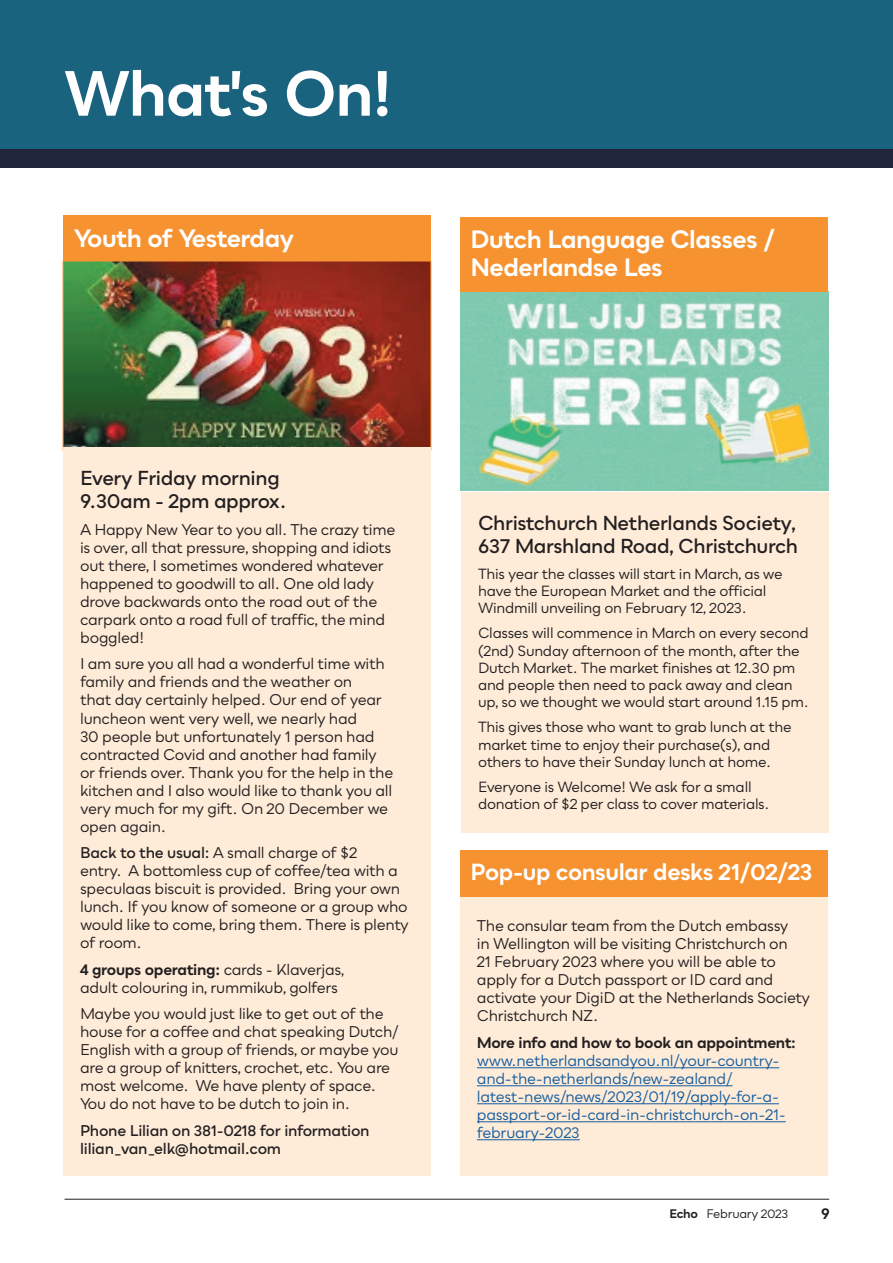
<style>
.page{position:relative;width:893px;height:1263px;background:#fff}
.page>*{position:absolute;margin:0;border:0;box-sizing:border-box;transform-origin:0 0}
.t1{font:700 61.5px "Bozon";letter-spacing:-.03em;color:#fff}
.t2{font:700 24.3px/28.5px "Bozon";letter-spacing:-.02em;color:#fff}
.t3{font:700 22.5px "Bozon";letter-spacing:-.02em;color:#fff}
.t4{font:600 19.5px/23.4px "Bozon";letter-spacing:-.02em;color:#231f20}
.t5{font:15px/18px "Bozon";letter-spacing:-.02em;color:#231f20}
.t6{font:15px/18px "Bozon";letter-spacing:-.02em;color:#175d9e}
.t7{font:600 15px/18px "Bozon";letter-spacing:-.02em;color:#231f20}
.t8{font:700 15px "Bozon";letter-spacing:-.02em;color:#231f20}
.t9{font:14.25px/17.1px "Bozon";letter-spacing:-.02em;color:#231f20}
.t10{font:12px "Bozon";letter-spacing:-.02em;color:#231f20}
.s1{font-weight:600}
.s2{font-weight:700}
</style>
<div class="page">
<div style="left:0;top:0;width:893px;height:149px;background:#19637e"></div>
<div style="left:0;top:149px;width:893px;height:18px;background:#21253b"></div>
<hr style="left:65px;top:1199px;width:764px;height:1px;background:#231f20">
<div style="left:63px;top:216px;width:368px;height:45px;background:#f69230"></div>
<img style="left:65px;top:263px;width:364px;height:184px">
<div style="left:63px;top:261px;width:368px;height:189px;border:1px solid #f69230"></div>
<div style="left:63px;top:447px;width:368px;height:728px;background:#feecd9"></div>
<img style="left:460px;top:291px;width:368px;height:200px">
<div style="left:461px;top:492px;width:368px;height:340px;background:#feecd9"></div>
<div style="left:460px;top:217px;width:368px;height:74px;background:#f69230"></div>
<div style="left:460px;top:897px;width:368px;height:278px;background:#feecd9"></div>
<hr style="left:477px;top:1067px;width:302px;height:1px;background:#175d9e">
<hr style="left:477px;top:1085px;width:256px;height:1px;background:#175d9e">
<hr style="left:477px;top:1103px;width:302px;height:1px;background:#175d9e">
<hr style="left:477px;top:1121px;width:309px;height:1px;background:#175d9e">
<hr style="left:477px;top:1139px;width:103px;height:1px;background:#175d9e">
<div style="left:460px;top:850px;width:368px;height:47px;background:#f69230"></div>
<h1 class="t1" style="left:64px;top:53px;width:330px">What's On!</h1>
<h2 class="t2" style="left:74px;top:224px;width:222px">Youth of Yesterday</h2>
<h2 class="t2" style="left:471px;top:225px;width:306px">Dutch Language Classes /<br>Nederlandse Les</h2>
<h3 class="t4" style="left:80px;top:466px;width:208px">Every Friday morning<br>9.30am - 2pm approx.</h3>
<p class="t5" style="left:80px;top:520px;width:317px">A Happy New Year to you all. The crazy time is over, all that pressure, shopping and idiots out there, I sometimes wondered whatever happened to goodwill to all. One old lady drove backwards onto the road out of the carpark onto a road full of traffic, the mind boggled!</p>
<p class="t5" style="left:80px;top:655px;width:315px">I am sure you all had a wonderful time with family and friends and the weather on<br>that day certainly helped. Our end of year luncheon went very well, we nearly had<br>30 people but unfortunately 1 person had contracted Covid and another had family or friends over. Thank you for the help in the kitchen and I also would like to thank you all very much for my gift. On 20 December we open again.</p>
<p class="t5" style="left:80px;top:843px;width:330px"><span class="s1">Back to the usual:</span> A small charge of $2<br>entry. A bottomless cup of coffee/tea with a speculaas biscuit is provided. Bring your own lunch. If you know of someone or a group who would like to come, bring them. There is plenty of room.</p>
<p class="t5" style="left:80px;top:960px;width:266px"><span class="s2">4 groups operating:</span> cards - Klaverjas, adult colouring in, rummikub, golfers</p>
<p class="t5" style="left:80px;top:1004px;width:320px">Maybe you would just like to get out of the house for a coffee and chat speaking Dutch/ English with a group of friends, or maybe you are a group of knitters, crochet, etc. You are most welcome. We have plenty of space.<br>You do not have to be dutch to join in.</p>
<p class="t7" style="left:80px;top:1121px;width:291px">Phone Lilian on 381-0218 for information lilian_van_elk@hotmail.com</p>
<h3 class="t4" style="left:478px;top:511px;width:321px">Christchurch Netherlands Society,<br>637 Marshland Road, Christchurch</h3>
<p class="t9" style="left:478px;top:565px;width:306px">This year the classes will start in March, as we have the European Market and the official<br>Windmill unveiling on February 12, 2023.</p>
<p class="t9" style="left:478px;top:624px;width:332px">Classes will commence in March on every second (2nd) Sunday afternoon of the month, after the Dutch Market. The market finishes at 12.30 pm and people then need to pack away and clean up, so we thought we would start around 1.15 pm.</p>
<p class="t9" style="left:478px;top:718px;width:315px">This gives those who want to grab lunch at the market time to enjoy their purchase(s), and others to have their Sunday lunch at home.</p>
<p class="t9" style="left:478px;top:778px;width:293px">Everyone is Welcome! We ask for a small donation of $2 per class to cover materials.</p>
<h3 class="t3" style="left:471px;top:857px;width:343px">Pop-up consular desks 21/02/23</h3>
<p class="t5" style="left:477px;top:916px;width:335px">The consular team from the Dutch embassy<br>in Wellington will be visiting Christchurch on<br>21 February 2023 where you will be able to apply for a Dutch passport or ID card and activate your DigiD at the Netherlands Society Christchurch NZ.</p>
<p class="t8" style="left:477px;top:1032px;width:321px">More info and how to book an appointment:</p>
<p class="t6" style="left:477px;top:1051px;width:310px">www.netherlandsandyou.nl/your-country&shy;and-the-netherlands/new-zealand/ latest-news/news/2023/01/19/apply-for-a&shy;passport-or-id-card-in-christchurch-on-21- february-2023</p>
<p class="t10" style="left:669px;top:1205px;width:120px"><span class="s2">Echo</span> February 2023</p>
<p class="t8" style="left:821px;top:1203px;width:10px">9</p>
</div>
